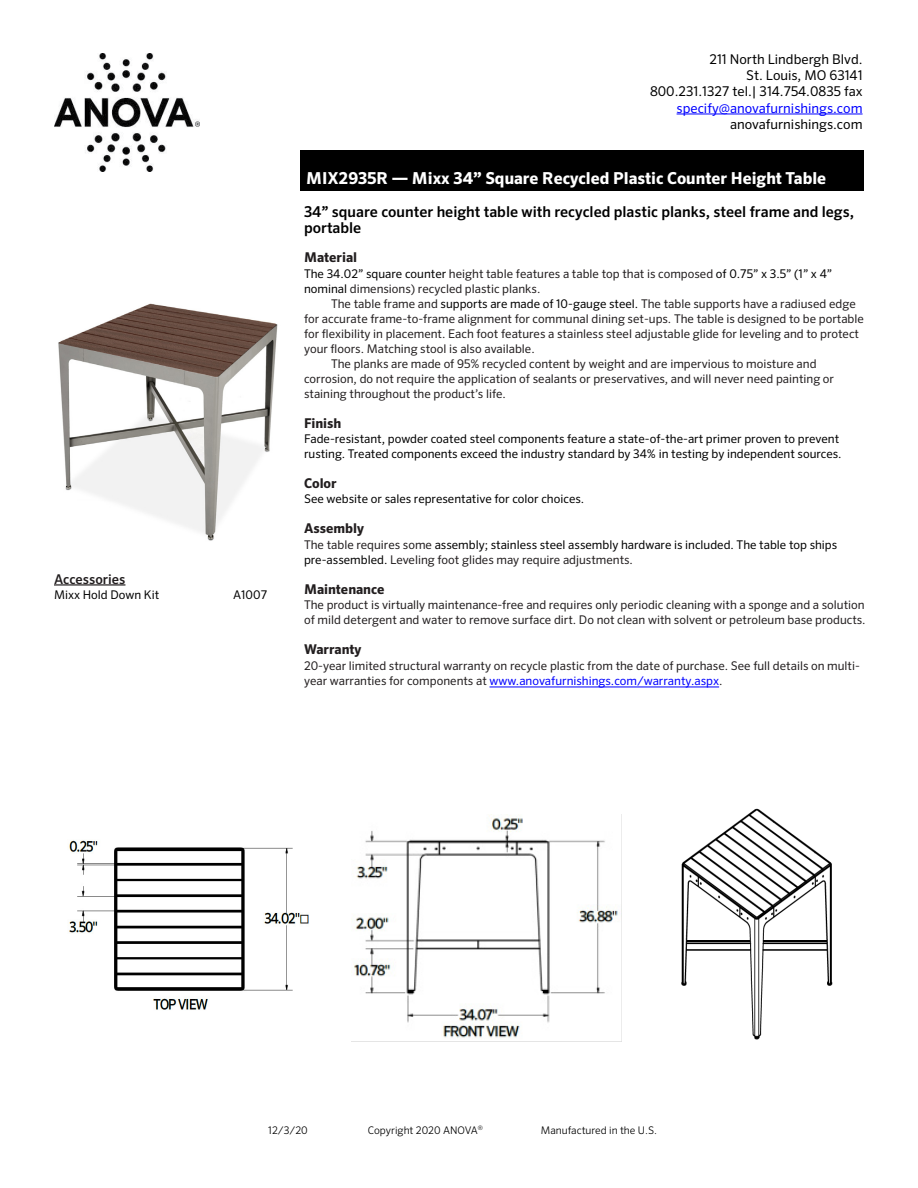
<style>
.page{position:relative;width:918px;height:1188px;background:#fff}
.page>*{position:absolute;margin:0;border:0;box-sizing:border-box;transform-origin:0 0}
.t1{font:700 16.5px "Sero Pro";color:#fff}
.t2{font:500 15px/15.8px "Sero Pro";color:#000}
.t3{font:13.5px/16.2px "Sero Pro";color:#000;text-align:right}
.t4{font:700 13.5px "Sero Pro";color:#221e1f}
.t5{font:13.5px "Sero Pro";color:#00f}
.t6{font:500 13.5px "Sero Pro";color:#221e1f}
.t7{font:12px/15px "Sero Pro";color:#221e1f}
.t8{font:12px/15px "Sero Pro";color:#000}
.t9{font:300 10.5px "Sero Pro";color:#000}
.s1{color:#000}
.s2{color:#221e1f}
.s3{color:#00f}
</style>
<div class="page">
<hr style="left:677px;top:114px;width:186px;height:1px;background:#00f">
<img style="left:54px;top:54px;width:145px;height:117px">
<hr style="left:54px;top:584px;width:71px;height:2px;background:#221e1f">
<img style="left:351px;top:814px;width:271px;height:228px">
<img style="left:69px;top:840px;width:240px;height:170px">
<img style="left:681px;top:808px;width:152px;height:232px">
<img style="left:58px;top:303px;width:220px;height:238px">
<hr style="left:490px;top:687px;width:229px;height:1px;background:#00f">
<div style="left:300px;top:150px;width:563px;height:40px;background:#000"></div>
<p class="t3" style="left:650px;top:51px;width:214px">211 North Lindbergh Blvd.<br>St. Louis, MO 63141<br>800.231.1327 tel.| 314.754.0835 fax</p>
<p class="t5" style="left:677px;top:100px;width:187px">specify@anovafurnishings.com</p>
<p class="t3" style="left:730px;top:116px;width:134px">anovafurnishings.com</p>
<p class="t6" style="left:54px;top:571px;width:73px">Accessories</p>
<p class="t8" style="left:54px;top:587px;width:107px">Mixx Hold Down Kit</p>
<p class="t8" style="left:233px;top:587px;width:35px">A1007</p>
<h1 class="t1" style="left:306px;top:168px;width:521px">MIX2935R — Mixx 34” Square Recycled Plastic Counter Height Table</h1>
<p class="t2" style="left:304px;top:204px;width:552px">34” square counter height table with recycled plastic planks, steel frame and legs, portable</p>
<p class="t4" style="left:304px;top:249px;width:55px">Material</p>
<p class="t7" style="left:304px;top:266px;width:530px"><span class="s1">The 34.02” square counter</span> height table features a table top that is composed <span class="s1">of 0.75” x 3.5” (1” x 4” nominal</span> dimensions) recycled plastic planks.</p>
<p class="t7" style="left:331px;top:296px;width:526px">The table frame and <span class="s1">supports are made of 10-gauge steel.</span> The table supports have a radiused edge</p>
<p class="t7" style="left:304px;top:311px;width:561px">for accurate frame-to-frame alignment for communal dining set-ups. The table is designed to be portable</p>
<p class="t7" style="left:304px;top:326px;width:557px">for flexibility in placement. Each foot features a stainless steel adjustable glide for leveling and to protect</p>
<p class="t7" style="left:304px;top:341px;width:232px">your floors. Matching stool is also available.</p>
<p class="t7" style="left:331px;top:356px;width:487px">The planks are made of 95% recycled content by weight and are impervious to moisture and</p>
<p class="t7" style="left:304px;top:371px;width:532px">corrosion, do not require the application of sealants or preservatives, and will never need painting or</p>
<p class="t7" style="left:304px;top:386px;width:204px">staining throughout the product’s life.</p>
<p class="t4" style="left:304px;top:415px;width:39px">Finish</p>
<p class="t8" style="left:304px;top:431px;width:539px">Fade-resistant, powder coated steel components feature a state-of-the-art primer proven to prevent rusting. Treated components exceed the industry standard by 34% in testing by independent sources.</p>
<p class="t4" style="left:304px;top:475px;width:34px">Color</p>
<p class="t8" style="left:304px;top:491px;width:282px">See website or sales representative for color choices.</p>
<p class="t4" style="left:304px;top:520px;width:61px">Assembly</p>
<p class="t8" style="left:304px;top:537px;width:535px"><span class="s2">The table requires some</span> assembly; stainless steel assembly hardware is included. The table top ships pre-assembled. <span class="s2">Leveling foot glides may require adjustments.</span></p>
<p class="t4" style="left:304px;top:581px;width:82px">Maintenance</p>
<p class="t7" style="left:304px;top:598px;width:563px">The product is virtually maintenance-free and requires only periodic cleaning with a sponge and a solution of mild detergent and water to remove surface dirt. Do not clean with solvent or petroleum base products.</p>
<p class="t4" style="left:304px;top:641px;width:59px">Warranty</p>
<p class="t7" style="left:304px;top:658px;width:557px">20-year limited structural warranty on recycle plastic from the date of purchase. See full details on multi&shy;year warranties for components at <span class="s3">www.anovafurnishings.com/warranty.aspx</span>.</p>
<p class="t9" style="left:268px;top:1124px;width:41px">12/3/20</p>
<p class="t9" style="left:368px;top:1124px;width:117px">Copyright 2020 ANOVA<sup>®</sup></p>
<p class="t9" style="left:541px;top:1124px;width:118px">Manufactured in the U.S.</p>
</div>
